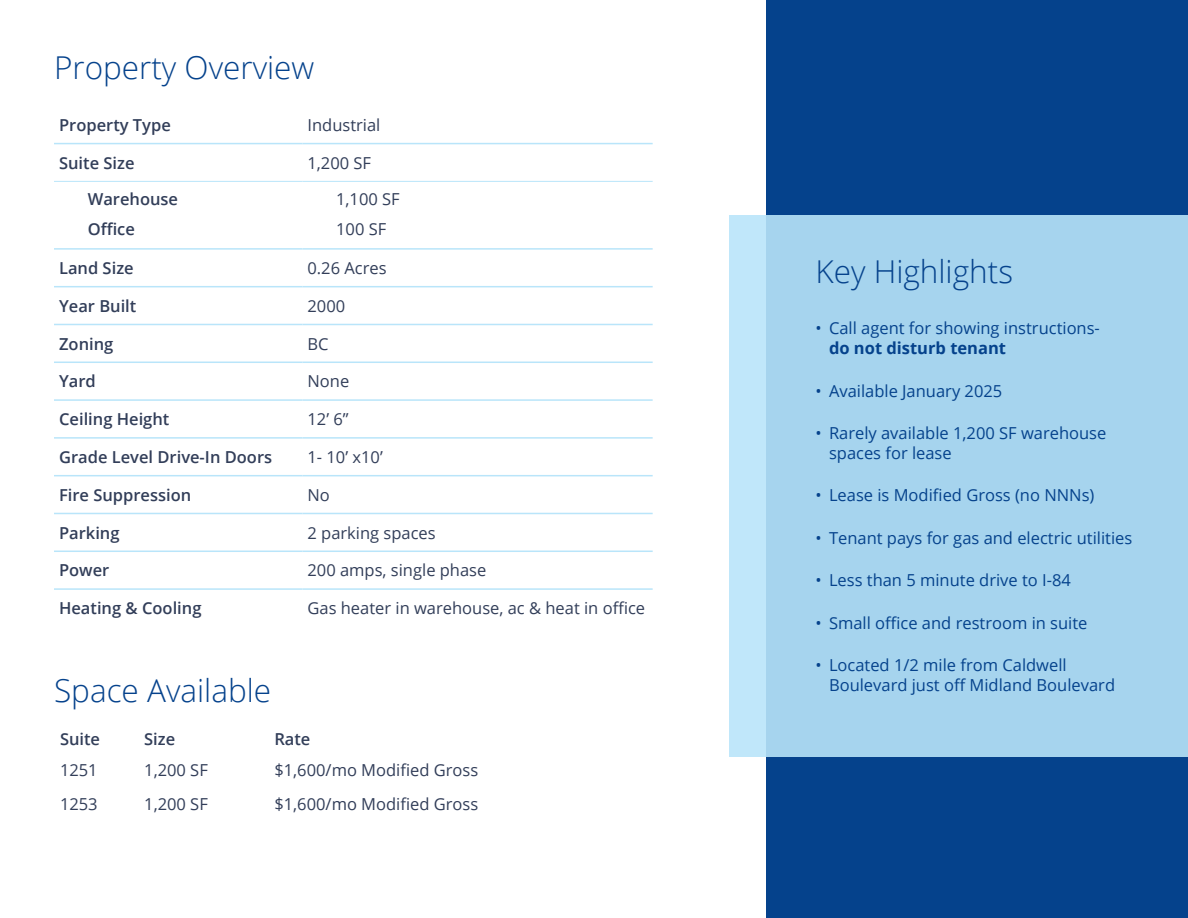
<style>
.page{position:relative;width:1188px;height:918px;background:#fff}
.page>*{position:absolute;margin:0;border:0;box-sizing:border-box;transform-origin:0 0}
.t1{font:300 31.5px "Open Sans";color:#05428c}
.t2{font:16.5px/19.8px "Open Sans";color:#05428c}
.Bullet_Body{font:16.5px "Open Sans";color:#323e59}
.Bullet_Body-2{font:600 16.5px "Open Sans";color:#323e59}
.s1{font-weight:700}
</style>
<div class="page">
<div style="left:767px;top:0;width:421px;height:918px;background:#05428c"></div>
<svg style="left:729px;top:215px;width:459px;height:542px;background:#a8d5ee"></svg>
<svg style="left:54px;top:142px;width:599px;height:409px"></svg>
<svg style="left:54px;top:144px;width:599px;height:104px"></svg>
<hr style="left:54px;top:143px;width:248px;height:1px;background:#b9e5fa">
<hr style="left:302px;top:143px;width:351px;height:1px;background:#b9e5fa">
<hr style="left:54px;top:181px;width:248px;height:1px;background:#b9e5fa">
<hr style="left:302px;top:181px;width:351px;height:1px;background:#b9e5fa">
<hr style="left:54px;top:248px;width:248px;height:2px;background:#b9e5fa">
<hr style="left:54px;top:286px;width:248px;height:1px;background:#b9e5fa">
<hr style="left:54px;top:324px;width:248px;height:1px;background:#b9e5fa">
<hr style="left:54px;top:362px;width:248px;height:1px;background:#b9e5fa">
<hr style="left:54px;top:399px;width:248px;height:2px;background:#b9e5fa">
<hr style="left:54px;top:437px;width:248px;height:2px;background:#b9e5fa">
<hr style="left:54px;top:475px;width:248px;height:1px;background:#b9e5fa">
<hr style="left:54px;top:513px;width:248px;height:1px;background:#b9e5fa">
<hr style="left:54px;top:551px;width:248px;height:1px;background:#b9e5fa">
<hr style="left:302px;top:248px;width:351px;height:2px;background:#b9e5fa">
<hr style="left:302px;top:286px;width:351px;height:1px;background:#b9e5fa">
<hr style="left:302px;top:324px;width:351px;height:1px;background:#b9e5fa">
<hr style="left:302px;top:362px;width:351px;height:1px;background:#b9e5fa">
<hr style="left:302px;top:399px;width:351px;height:2px;background:#b9e5fa">
<hr style="left:302px;top:437px;width:351px;height:2px;background:#b9e5fa">
<hr style="left:302px;top:475px;width:351px;height:1px;background:#b9e5fa">
<hr style="left:302px;top:513px;width:351px;height:1px;background:#b9e5fa">
<hr style="left:302px;top:551px;width:351px;height:1px;background:#b9e5fa">
<hr style="left:54px;top:588px;width:248px;height:2px;background:#b9e5fa">
<hr style="left:302px;top:588px;width:351px;height:2px;background:#b9e5fa">
<p class="t1" style="left:54px;top:46px;width:262px">Property Overview</p>
<p class="Bullet_Body-2" style="left:59px;top:114px;width:113px">Property Type</p>
<p class="Bullet_Body" style="left:308px;top:114px;width:74px">Industrial</p>
<p class="Bullet_Body-2" style="left:59px;top:151px;width:77px">Suite Size</p>
<p class="Bullet_Body" style="left:308px;top:152px;width:65px">1,200 SF</p>
<p class="Bullet_Body-2" style="left:88px;top:187px;width:92px">Warehouse</p>
<p class="Bullet_Body" style="left:336px;top:187px;width:65px">1,100 SF</p>
<p class="Bullet_Body-2" style="left:88px;top:217px;width:49px">Office</p>
<p class="Bullet_Body" style="left:336px;top:217px;width:52px">100 SF</p>
<p class="Bullet_Body-2" style="left:59px;top:257px;width:76px">Land Size</p>
<p class="Bullet_Body" style="left:308px;top:257px;width:81px">0.26 Acres</p>
<p class="Bullet_Body-2" style="left:59px;top:295px;width:79px">Year Built</p>
<p class="Bullet_Body" style="left:308px;top:295px;width:39px">2000</p>
<p class="Bullet_Body-2" style="left:59px;top:332px;width:56px">Zoning</p>
<p class="Bullet_Body" style="left:308px;top:332px;width:23px">BC</p>
<p class="Bullet_Body-2" style="left:59px;top:370px;width:38px">Yard</p>
<p class="Bullet_Body" style="left:308px;top:370px;width:43px">None</p>
<p class="Bullet_Body-2" style="left:59px;top:408px;width:112px">Ceiling Height</p>
<p class="Bullet_Body" style="left:308px;top:408px;width:43px">12’ 6”</p>
<p class="Bullet_Body-2" style="left:59px;top:446px;width:215px">Grade Level Drive-In Doors</p>
<p class="Bullet_Body" style="left:308px;top:446px;width:77px">1- 10’ x10’</p>
<p class="Bullet_Body-2" style="left:59px;top:484px;width:134px">Fire Suppression</p>
<p class="Bullet_Body" style="left:308px;top:484px;width:24px">No</p>
<p class="Bullet_Body-2" style="left:59px;top:521px;width:62px">Parking</p>
<p class="Bullet_Body" style="left:308px;top:521px;width:130px">2 parking spaces</p>
<p class="Bullet_Body-2" style="left:59px;top:559px;width:52px">Power</p>
<p class="Bullet_Body" style="left:308px;top:559px;width:180px">200 amps, single phase</p>
<p class="Bullet_Body-2" style="left:59px;top:597px;width:144px">Heating &amp; Cooling</p>
<p class="Bullet_Body" style="left:308px;top:597px;width:339px">Gas heater in warehouse, ac &amp; heat in office</p>
<p class="t1" style="left:54px;top:669px;width:219px">Space Available</p>
<p class="Bullet_Body-2" style="left:60px;top:727px;width:42px">Suite</p>
<p class="Bullet_Body-2" style="left:144px;top:727px;width:33px">Size</p>
<p class="Bullet_Body-2" style="left:274px;top:727px;width:38px">Rate</p>
<p class="Bullet_Body" style="left:60px;top:759px;width:39px">1251</p>
<p class="Bullet_Body" style="left:144px;top:759px;width:65px">1,200 SF</p>
<p class="Bullet_Body" style="left:274px;top:759px;width:205px">$1,600/mo Modified Gross</p>
<p class="Bullet_Body" style="left:60px;top:792px;width:39px">1253</p>
<p class="Bullet_Body" style="left:144px;top:792px;width:65px">1,200 SF</p>
<p class="Bullet_Body" style="left:274px;top:792px;width:205px">$1,600/mo Modified Gross</p>
<p class="t1" style="left:815px;top:250px;width:199px">Key Highlights</p>
<p class="t2" style="left:829px;top:318px;width:272px;text-indent:-14px">• Call agent for showing instructions&shy;<span class="s1">do not disturb tenant</span></p>
<p class="t2" style="left:816px;top:380px;width:188px">• Available January 2025</p>
<p class="t2" style="left:829px;top:423px;width:279px;text-indent:-14px">• Rarely available 1,200 SF warehouse spaces for lease</p>
<p class="t2" style="left:816px;top:485px;width:280px">• Lease is Modified Gross (no NNNs)</p>
<p class="t2" style="left:816px;top:528px;width:318px">• Tenant pays for gas and electric utilities</p>
<p class="t2" style="left:816px;top:570px;width:257px">• Less than 5 minute drive to I-84</p>
<p class="t2" style="left:816px;top:612px;width:274px">• Small office and restroom in suite</p>
<p class="t2" style="left:829px;top:655px;width:288px;text-indent:-14px">• Located 1/2 mile from Caldwell<br>Boulevard just off Midland Boulevard</p>
</div>
